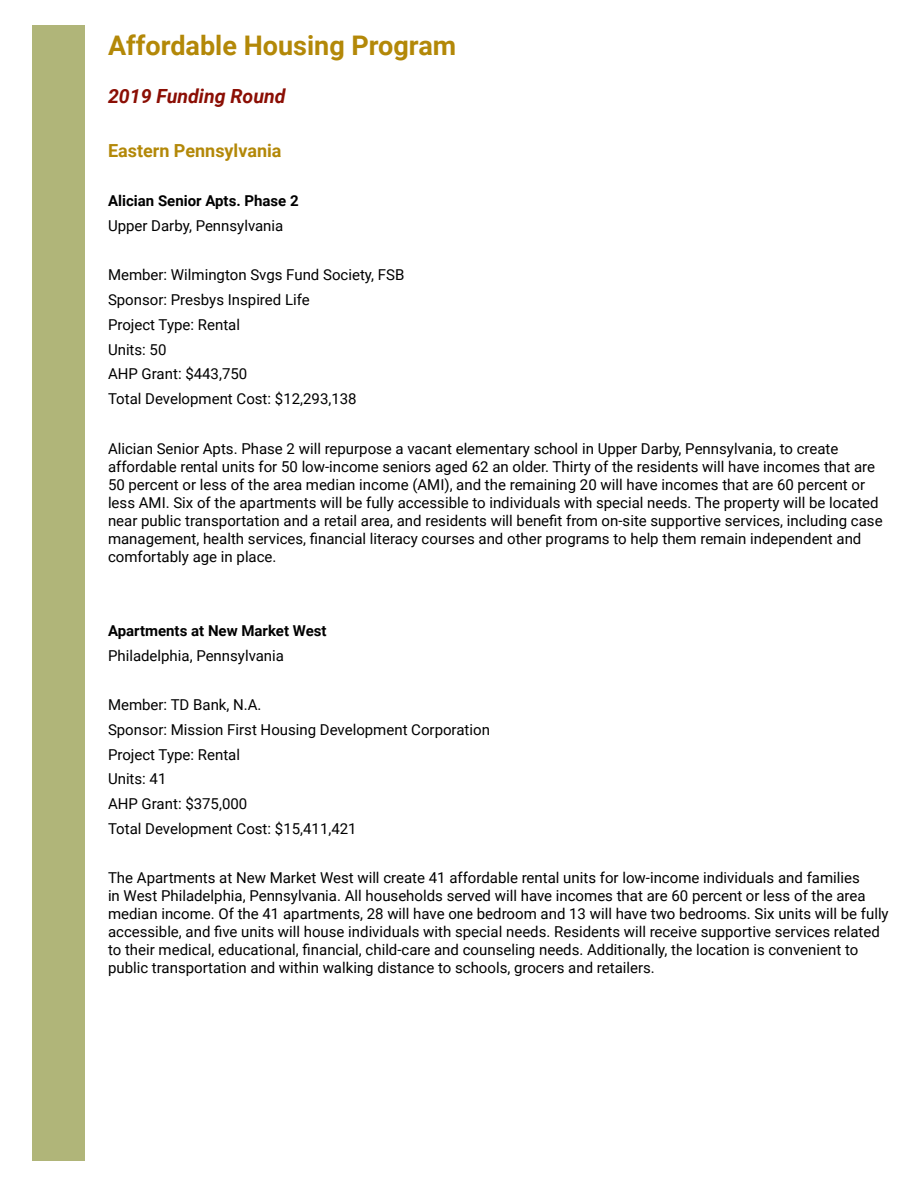
<style>
.page{position:relative;width:918px;height:1188px;background:#fff}
.page>*{position:absolute;margin:0;border:0;box-sizing:border-box;transform-origin:0 0}
.t1{font:700 27px "Roboto";color:#b38808}
.t2{font:italic 700 19.5px "Roboto";color:#8b0e04}
.t3{font:700 18px "Roboto";color:#b38808}
.t4{font:15px/18px "Roboto";color:#000}
.t5{font:700 15px "Roboto";color:#000}
</style>
<div class="page">
<div style="left:32px;top:26px;width:53px;height:1135px;background:#b0b579"></div>
<h1 class="t1" style="left:108px;top:27px;width:350px">Affordable Housing Program</h1>
<h2 class="t2" style="left:108px;top:83px;width:179px">2019 Funding Round</h2>
<p class="t3" style="left:108px;top:138px;width:175px">Eastern Pennsylvania</p>
<p class="t5" style="left:108px;top:190px;width:192px">Alician Senior Apts. Phase 2</p>
<p class="t4" style="left:108px;top:216px;width:177px">Upper Darby, Pennsylvania</p>
<p class="t4" style="left:108px;top:262px;width:298px;line-height:24.8px">Member: Wilmington Svgs Fund Society, FSB<br>Sponsor: Presbys Inspired Life<br>Project Type: Rental<br>Units: 50<br>AHP Grant: $443,750<br>Total Development Cost: $12,293,138</p>
<p class="t4" style="left:108px;top:439px;width:776px">Alician Senior Apts. Phase 2 will repurpose a vacant elementary school in Upper Darby, Pennsylvania, to create affordable rental units for 50 low-income seniors aged 62 an older. Thirty of the residents will have incomes that are 50 percent or less of the area median income (AMI), and the remaining 20 will have incomes that are 60 percent or less AMI. Six of the apartments will be fully accessible to individuals with special needs. The property will be located near public transportation and a retail area, and residents will benefit from on-site supportive services, including case management, health services, financial literacy courses and other programs to help them remain independent and comfortably age in place.</p>
<p class="t5" style="left:108px;top:620px;width:220px">Apartments at New Market West</p>
<p class="t4" style="left:108px;top:646px;width:178px">Philadelphia, Pennsylvania</p>
<p class="t4" style="left:108px;top:692px;width:383px;line-height:24.8px">Member: TD Bank, N.A.<br>Sponsor: Mission First Housing Development Corporation<br>Project Type: Rental<br>Units: 41<br>AHP Grant: $375,000<br>Total Development Cost: $15,411,421</p>
<p class="t4" style="left:108px;top:868px;width:782px">The Apartments at New Market West will create 41 affordable rental units for low-income individuals and families<br>in West Philadelphia, Pennsylvania. All households served will have incomes that are 60 percent or less of the area median income. Of the 41 apartments, 28 will have one bedroom and 13 will have two bedrooms. Six units will be fully accessible, and five units will house individuals with special needs. Residents will receive supportive services related to their medical, educational, financial, child-care and counseling needs. Additionally, the location is convenient to public transportation and within walking distance to schools, grocers and retailers.</p>
</div>
